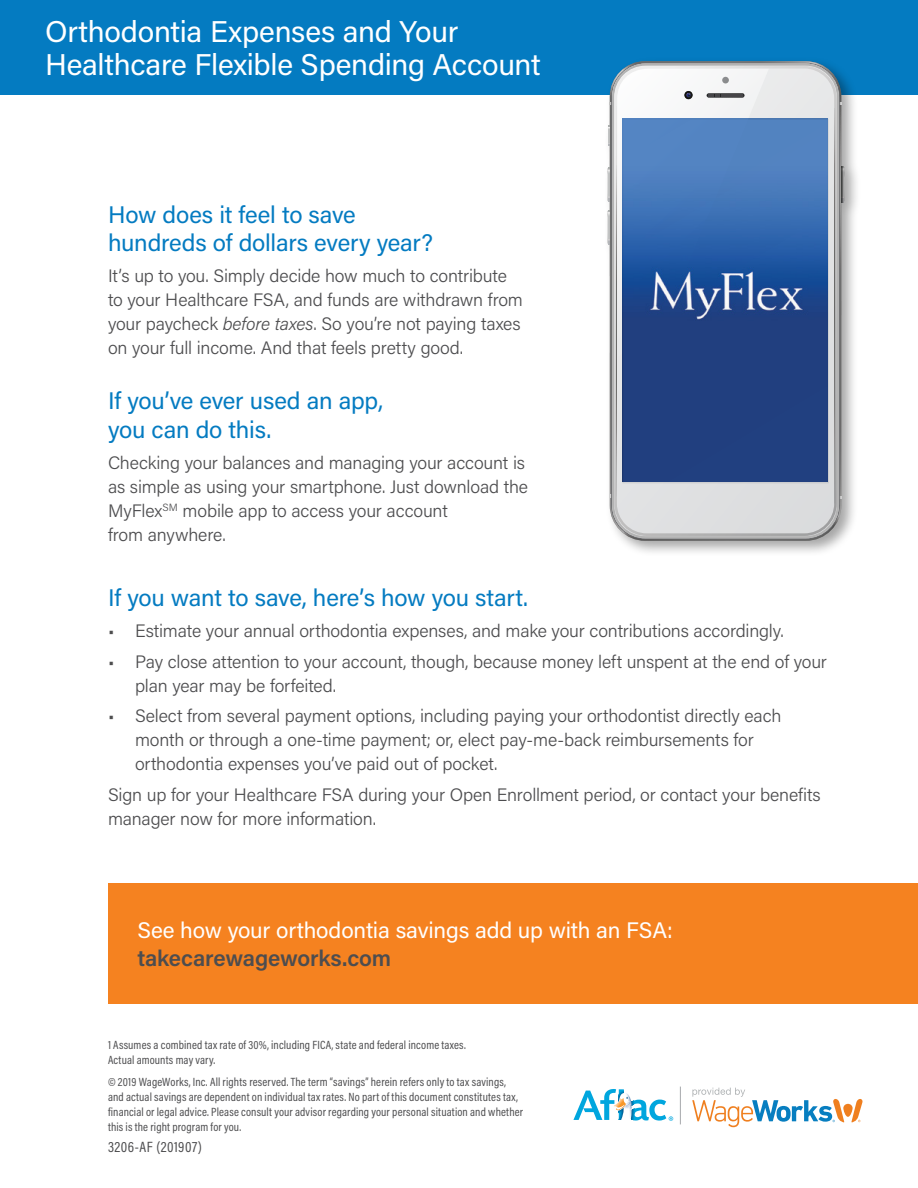
<style>
.page{position:relative;width:918px;height:1188px;background:#fff}
.page>*{position:absolute;margin:0;border:0;box-sizing:border-box;transform-origin:0 0}
.t1{font:30px/33px "Acumin Pro";letter-spacing:-.01em;color:#fff}
.t2{font:24px/28.5px "Acumin Pro";letter-spacing:-.01em;color:#047bc1}
.t3{font:22.5px "Acumin Pro";letter-spacing:-.01em;color:#fff}
.t4{font:600 22.5px "Acumin Pro";letter-spacing:-.005em;color:#4d4d4f}
.t5{font:300 18px/24px "Acumin Pro";letter-spacing:-.01em;color:#4d4d4f}
.t6{font:15px "Acumin Pro Cond";letter-spacing:.035em;color:#4d4d4f}
.t7{font:12px/15px "Acumin Pro Cond";letter-spacing:.01em;color:#4d4d4f}
.s1{font-style:italic}
</style>
<div class="page">
<div style="left:0;top:0;width:918px;height:94px;background:#047bc1"></div>
<div style="left:108px;top:883px;width:810px;height:121px;background:#f58220"></div>
<div style="left:604px;top:57px;width:257px;height:500px;background:#000;opacity:.35"></div>
<svg style="left:608px;top:61px;width:236px;height:480px;background:#c0c4c8"></svg>
<svg style="left:617px;top:69px;width:152px;height:369px"></svg>
<img style="left:623px;top:119px;width:204px;height:362px">
<svg style="left:573px;top:1089px;width:100px;height:32px"></svg>
<hr style="left:680px;top:1087px;width:1px;height:37px;background:#a7a9ac">
<div style="left:843px;top:1104px;width:10px;height:13px;background:#ef7f1f;border-radius:4px"></div>
<svg style="left:851px;top:1099px;width:12px;height:23px"></svg>
<svg style="left:692px;top:1088px;width:152px;height:39px"></svg>
<h1 class="t1" style="left:45px;top:14px;width:497px">Orthodontia Expenses and Your<br>Healthcare Flexible Spending Account</h1>
<h2 class="t2" style="left:108px;top:199px;width:327px">How does it feel to save hundreds of dollars every year?</h2>
<p class="t5" style="left:108px;top:263px;width:417px">It’s up to you. Simply decide how much to contribute to your Healthcare FSA, and funds are withdrawn from your paycheck <span class="s1">before taxes</span>. So you’re not paying taxes on your full income. And that feels pretty good.</p>
<h2 class="t2" style="left:108px;top:386px;width:277px">If you’ve ever used an app, you can do this.</h2>
<p class="t5" style="left:108px;top:450px;width:422px">Checking your balances and managing your account is as simple as using your smartphone. Just download the MyFlex<sup>SM</sup> mobile app to access your account<br>from anywhere.</p>
<h2 class="t2" style="left:108px;top:582px;width:422px">If you want to save, here’s how you start.</h2>
<p class="t5" style="left:108px;top:618px;width:677px">• Estimate your annual orthodontia expenses, and make your contributions accordingly.</p>
<p class="t5" style="left:135px;top:649px;width:694px;text-indent:-27px">• Pay close attention to your account, though, because money left unspent at the end of your plan year may be forfeited.</p>
<p class="t5" style="left:135px;top:703px;width:648px;text-indent:-27px">• Select from several payment options, including paying your orthodontist directly each month or through a one-time payment; or, elect pay-me-back reimbursements for orthodontia expenses you’ve paid out of pocket.</p>
<p class="t5" style="left:108px;top:782px;width:714px">Sign up for your Healthcare FSA during your Open Enrollment period, or contact your benefits manager now for more information.</p>
<p class="t3" style="left:137px;top:914px;width:537px">See how your orthodontia savings add up with an FSA:</p>
<p class="t4" style="left:137px;top:943px;width:255px">takecarewageworks.com</p>
<p class="t7" style="left:108px;top:1037px;width:359px">1 Assumes a combined tax rate of 30%, including FICA, state and federal income taxes.<br>Actual amounts may vary.</p>
<p class="t7" style="left:108px;top:1074px;width:417px">© 2019 WageWorks, Inc. All rights reserved. The term “savings” herein refers only to tax savings, and actual savings are dependent on individual tax rates. No part of this document constitutes tax, financial or legal advice. Please consult your advisor regarding your personal situation and whether this is the right program for you.</p>
<p class="t6" style="left:108px;top:1138px;width:95px">3206-AF (201907)</p>
</div>
